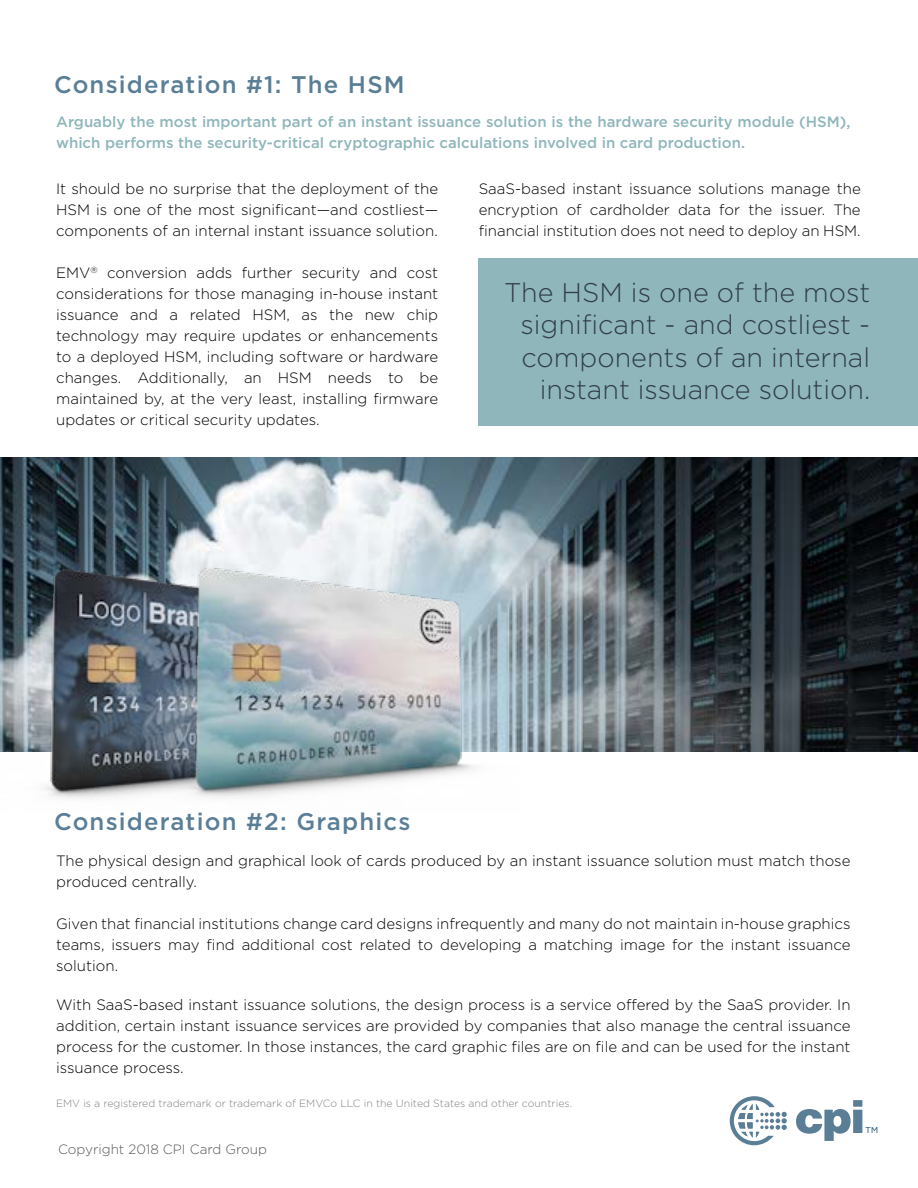
<style>
.page{position:relative;width:918px;height:1188px;background:#fff}
.page>*{position:absolute;margin:0;border:0;box-sizing:border-box;transform-origin:0 0}
.t1{font:300 27px/32.4px "Gotham";color:#303e49;text-align:right}
.t2{font:500 24px "Gotham";letter-spacing:.05em;color:#597e96}
.t3{font:300 15px/21px "Gotham";color:#000;text-align:justify}
.t4{font:500 15px/21px "Gotham";color:#8fb6bb}
.t5{font:300 13.5px "Gotham";color:#58595b}
.t6{font:300 10.5px "Gotham";color:#808285}
</style>
<div class="page">
<svg style="left:730px;top:1096px;width:57px;height:49px"></svg>
<svg style="left:796px;top:1100px;width:81px;height:41px"></svg>
<div style="left:479px;top:258px;width:439px;height:168px;background:#8fb6bb"></div>
<img style="left:0;top:458px;width:918px;height:294px">
<img style="left:0;top:532px;width:115px;height:267px">
<img style="left:115px;top:532px;width:406px;height:266px">
<h2 class="t2" style="left:54px;top:71px;width:352px">Consideration #1: The HSM</h2>
<p class="t4" style="left:56px;top:111px;width:796px">Arguably the most important part of an instant issuance solution is the hardware security module (HSM), which performs the security-critical cryptographic calculations involved in card production.</p>
<p class="t3" style="left:56px;top:178px;width:384px">It should be no surprise that the deployment of the HSM is one of the most significant—and costliest— components of an internal instant issuance solution.</p>
<p class="t3" style="left:56px;top:262px;width:384px">EMV<sup>®</sup> conversion adds further security and cost considerations for those managing in-house instant issuance and a related HSM, as the new chip technology may require updates or enhancements to a deployed HSM, including software or hardware changes. Additionally, an HSM needs to be maintained by, at the very least, installing firmware updates or critical security updates.</p>
<p class="t3" style="left:479px;top:178px;width:384px">SaaS-based instant issuance solutions manage the encryption of cardholder data for the issuer. The financial institution does not need to deploy an HSM.</p>
<h1 class="t1" style="left:504px;top:276px;width:367px">The HSM is one of the most significant - and costliest - components of an internal instant issuance solution.</h1>
<h2 class="t2" style="left:54px;top:808px;width:358px">Consideration #2: Graphics</h2>
<p class="t3" style="left:56px;top:850px;width:796px">The physical design and graphical look of cards produced by an instant issuance solution must match those produced centrally.</p>
<p class="t3" style="left:56px;top:913px;width:796px">Given that financial institutions change card designs infrequently and many do not maintain in-house graphics teams, issuers may find additional cost related to developing a matching image for the instant issuance solution.</p>
<p class="t3" style="left:56px;top:994px;width:796px">With SaaS-based instant issuance solutions, the design process is a service offered by the SaaS provider. In addition, certain instant issuance services are provided by companies that also manage the central issuance process for the customer. In those instances, the card graphic files are on file and can be used for the instant issuance process.</p>
<p class="t6" style="left:56px;top:1097px;width:518px">EMV is a registered trademark or trademark of EMVCo LLC in the United States and other countries.</p>
<p class="t5" style="left:58px;top:1142px;width:210px">Copyright 2018 CPI Card Group</p>
</div>
